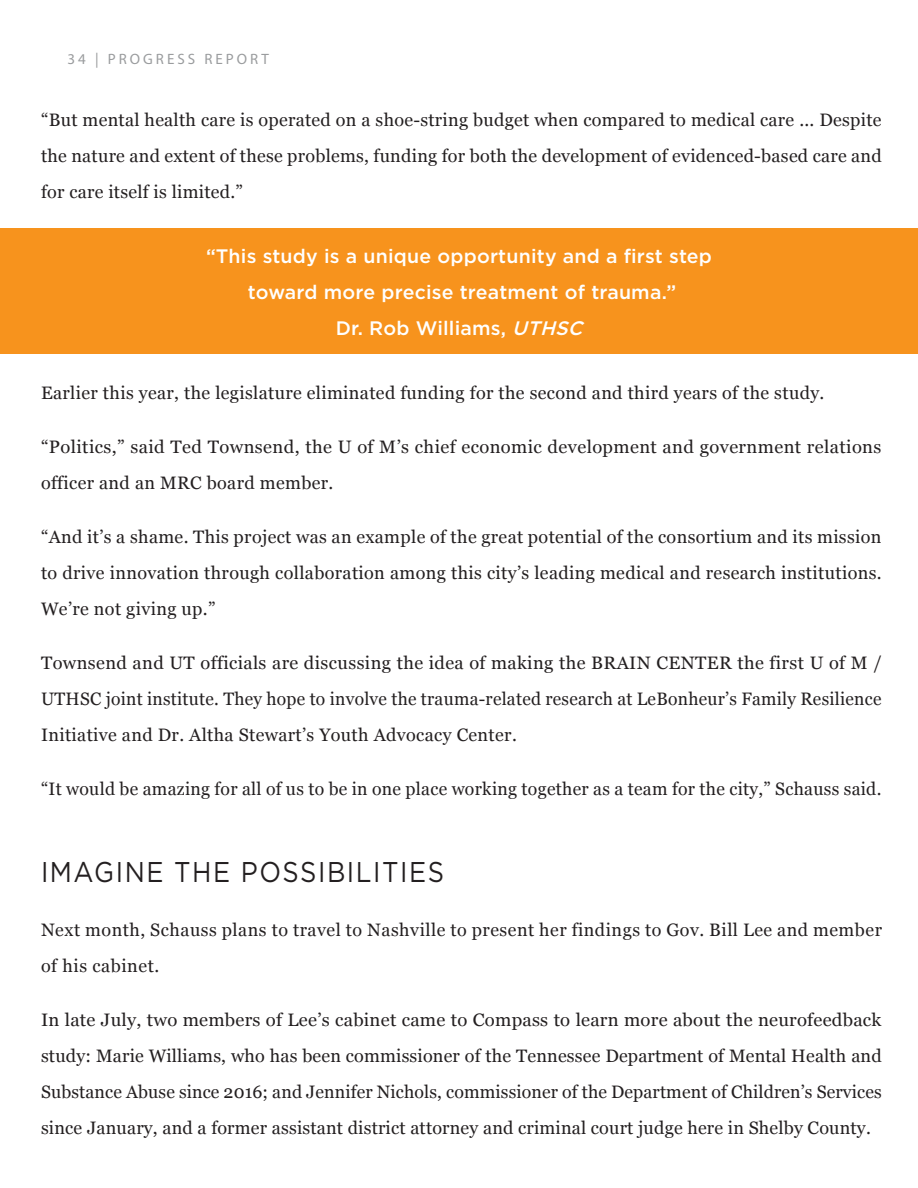
<style>
.page{position:relative;width:918px;height:1188px;background:#fff}
.page>*{position:absolute;margin:0;border:0;box-sizing:border-box;transform-origin:0 0}
.t1{font:28.5px "Gotham";letter-spacing:.06em;color:#231f20;scale:.89 1}
.t2{font:500 19.5px "Gotham";letter-spacing:.01em;color:#fff}
.t3{font:18px/36px "Georgia";letter-spacing:.02em;color:#231f20;text-align:justify}
.t4{font:15px "Myriad Pro";letter-spacing:.2em;color:#9a9c9e}
.s1{font-style:italic}
</style>
<div class="page">
<div style="left:0;top:228px;width:918px;height:126px;background:#f7931d"></div>
<p class="t4" style="left:68px;top:49px;width:203px">34 | PROGRESS REPORT</p>
<p class="t3" style="left:41px;top:101px;width:842px">“But mental health care is operated on a shoe-string budget when compared to medical care ... Despite the nature and extent of these problems, funding for both the development of evidenced-based care and for care itself is limited.”</p>
<p class="t2" style="left:206px;top:243px;width:507px">“This study is a unique opportunity and a first step</p>
<p class="t2" style="left:248px;top:279px;width:430px">toward more precise treatment of trauma.”</p>
<p class="t2" style="left:336px;top:315px;width:254px">Dr. Rob Williams, <span class="s1">UTHSC</span></p>
<p class="t3" style="left:41px;top:374px;width:785px">Earlier this year, the legislature eliminated funding for the second and third years of the study.</p>
<p class="t3" style="left:41px;top:428px;width:842px">“Politics,” said Ted Townsend, the U of M’s chief economic development and government relations officer and an MRC board member.</p>
<p class="t3" style="left:41px;top:518px;width:842px">“And it’s a shame. This project was an example of the great potential of the consortium and its mission to drive innovation through collaboration among this city’s leading medical and research institutions.<br>We’re not giving up.”</p>
<p class="t3" style="left:41px;top:644px;width:842px">Townsend and UT officials are discussing the idea of making the BRAIN CENTER the first U of M / UTHSC joint institute. They hope to involve the trauma-related research at LeBonheur’s Family Resilience Initiative and Dr. Altha Stewart’s Youth Advocacy Center.</p>
<p class="t3" style="left:41px;top:770px;width:842px">“It would be amazing for all of us to be in one place working together as a team for the city,” Schauss said.</p>
<p class="t1" style="left:41px;top:854px;width:454px">IMAGINE THE POSSIBILITIES</p>
<p class="t3" style="left:41px;top:911px;width:843px">Next month, Schauss plans to travel to Nashville to present her findings to Gov. Bill Lee and member of his cabinet.</p>
<p class="t3" style="left:41px;top:1001px;width:842px">In late July, two members of Lee’s cabinet came to Compass to learn more about the neurofeedback study: Marie Williams, who has been commissioner of the Tennessee Department of Mental Health and Substance Abuse since 2016; and Jennifer Nichols, commissioner of the Department of Children’s Services since January, and a former assistant district attorney and criminal court judge here in Shelby County.</p>
</div>
